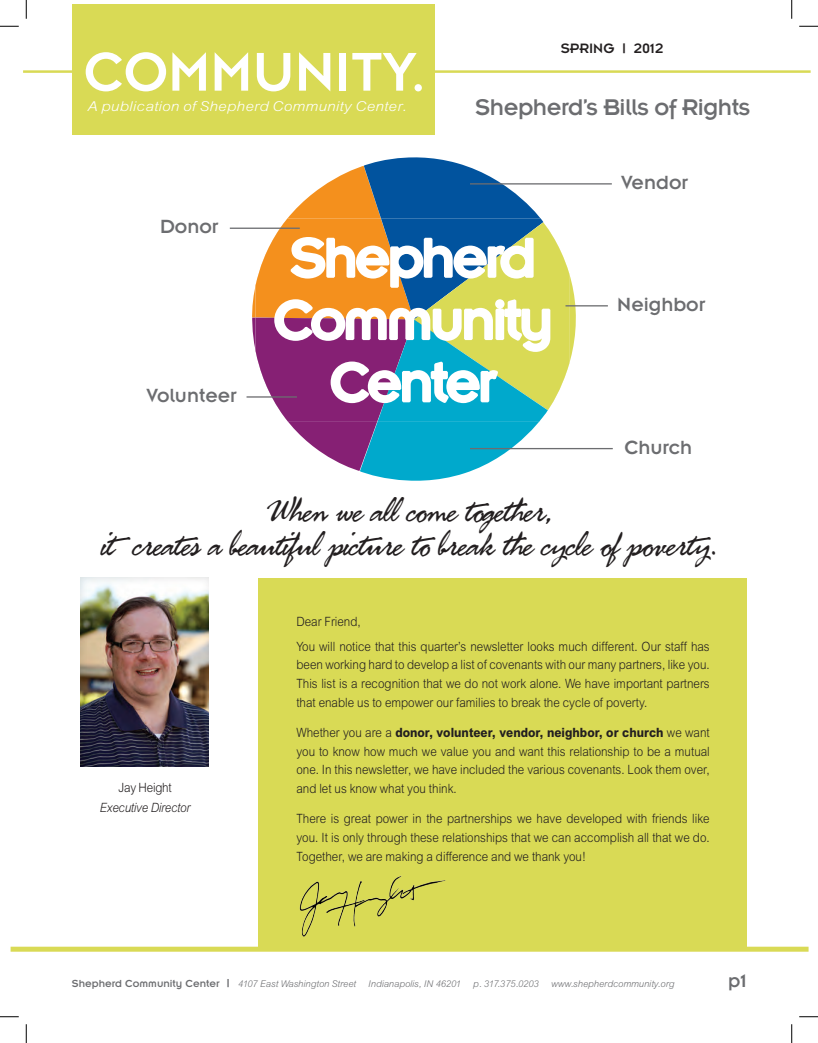
<style>
.page{position:relative;width:818px;height:1043px;background:#fff}
.page>*{position:absolute;margin:0;border:0;box-sizing:border-box;transform-origin:0 0}
.t1{font:60px "Insignia";color:#fff}
.t2{font:37.5px/33.8px "Fresh Script";letter-spacing:-.015em;color:#231f20;text-align:center}
.t3{font:25px "Insignia";letter-spacing:-.02em;color:#6c6d70}
.t4{font:21px "Insignia";color:#6c6d70}
.t5{font:20px "Insignia";color:#6c6d70}
.t6{font:15px "Insignia";color:#231f20}
.t7{font:14.62px "Arial Lgt Itl";letter-spacing:.02em;color:#fff;scale:1.11 1}
.t8{font:13.75px/18.8px "Arial Lgt";color:#231f20;text-align:justify;scale:.91 1}
.t9{font:13.75px "Arial Bld";color:#231f20;scale:.91 1}
.t10{font:13.75px "Arial Lgt Itl";letter-spacing:-.02em;color:#231f20;scale:.91 1}
.t11{font:13.75px "Arial Lgt";letter-spacing:-.02em;color:#231f20;scale:.91 1}
.t12{font:10px "Arial Lgt Itl";color:#6c6d70}
.s1{font-family:"Arial Lgt"}
.s2{font-family:"Insignia";font-size:11.25px}
.s3{font-family:"Insignia";font-size:12.5px}
</style>
<div class="page">
<hr style="left:23px;top:70px;width:787px;height:3px;background:#d9da55">
<div style="left:72px;top:4px;width:362px;height:130px;background:#d9da55"></div>
<div style="left:11px;top:946px;width:797px;height:5px;background:#d9da55"></div>
<div style="left:258px;top:578px;width:488px;height:370px;background:#d9da55"></div>
<div style="left:80px;top:577px;width:131px;height:191px;background:#231f20;opacity:.12"></div>
<svg style="left:252px;top:157px;width:323px;height:324px"></svg>
<hr style="left:230px;top:227px;width:70px;height:2px;background:#6c6d70">
<hr style="left:470px;top:183px;width:141px;height:1px;background:#6c6d70">
<hr style="left:565px;top:305px;width:43px;height:1px;background:#6c6d70">
<hr style="left:470px;top:448px;width:142px;height:1px;background:#6c6d70">
<hr style="left:246px;top:396px;width:51px;height:1px;background:#6c6d70">
<img style="left:299px;top:875px;width:147px;height:62px">
<svg style="left:0;top:25px;width:19px;height:2px"></svg>
<svg style="left:799px;top:25px;width:19px;height:2px"></svg>
<svg style="left:0;top:1016px;width:19px;height:1px"></svg>
<svg style="left:799px;top:1016px;width:19px;height:1px"></svg>
<svg style="left:25px;top:0;width:2px;height:19px"></svg>
<svg style="left:25px;top:1024px;width:2px;height:18px"></svg>
<svg style="left:791px;top:0;width:1px;height:19px"></svg>
<svg style="left:791px;top:1024px;width:1px;height:18px"></svg>
<h1 class="t1" style="left:84px;top:41px;width:344px">community.</h1>
<p class="t7" style="left:87px;top:96px;width:289px">A publication of Shepherd Community Center.</p>
<h3 class="t4" style="left:160px;top:216px;width:60px">Donor</h3>
<h3 class="t4" style="left:146px;top:384px;width:92px">Volunteer</h3>
<p class="t6" style="left:560px;top:41px;width:104px">SPRING | 2012</p>
<h3 class="t3" style="left:475px;top:95px;width:276px">Shepherd’s Bills of Rights</h3>
<h3 class="t4" style="left:621px;top:171px;width:68px">Vendor</h3>
<h3 class="t4" style="left:617px;top:293px;width:89px">Neighbor</h3>
<h3 class="t4" style="left:624px;top:437px;width:69px">Church</h3>
<h2 class="t2" style="left:100px;top:496px;width:619px">When we all come together,<br>it creates a beautiful picture to break the cycle of poverty.</h2>
<p class="t11" style="left:119px;top:778px;width:60px">Jay Height</p>
<p class="t10" style="left:100px;top:798px;width:101px">Executive Director</p>
<p class="t8" style="left:296px;top:610px;width:455px;line-height:24.4px">Dear Friend,<br>You will notice that this quarter’s newsletter looks much different. Our staff has</p>
<p class="t8" style="left:296px;top:656px;width:455px">been working hard to develop a list of covenants with our many partners, like you.<br>This list is a recognition that we do not work alone. We have important partners that enable us to empower our families to break the cycle of poverty.</p>
<p class="t9" style="left:296px;top:723px;width:455px"><span class="s1">Whether you are a</span> donor, volunteer, vendor, neighbor, or church <span class="s1">we want</span></p>
<p class="t8" style="left:296px;top:742px;width:456px">you to know how much we value you and want this relationship to be a mutual one. In this newsletter, we have included the various covenants. Look them over, and let us know what you think.</p>
<p class="t8" style="left:296px;top:810px;width:455px">There is great power in the partnerships we have developed with friends like you. It is only through these relationships that we can accomplish all that we do.<br>Together, we are making a difference and we thank you!</p>
<p class="t12" style="left:72px;top:976px;width:604px"><span class="s2">Shepherd Community Center</span> <span class="s3">|</span> 4107 East Washington Street Indianapolis, IN 46201 p. 317.375.0203 www.shepherdcommunity.org</p>
<h3 class="t5" style="left:728px;top:970px;width:20px">p1</h3>
</div>
